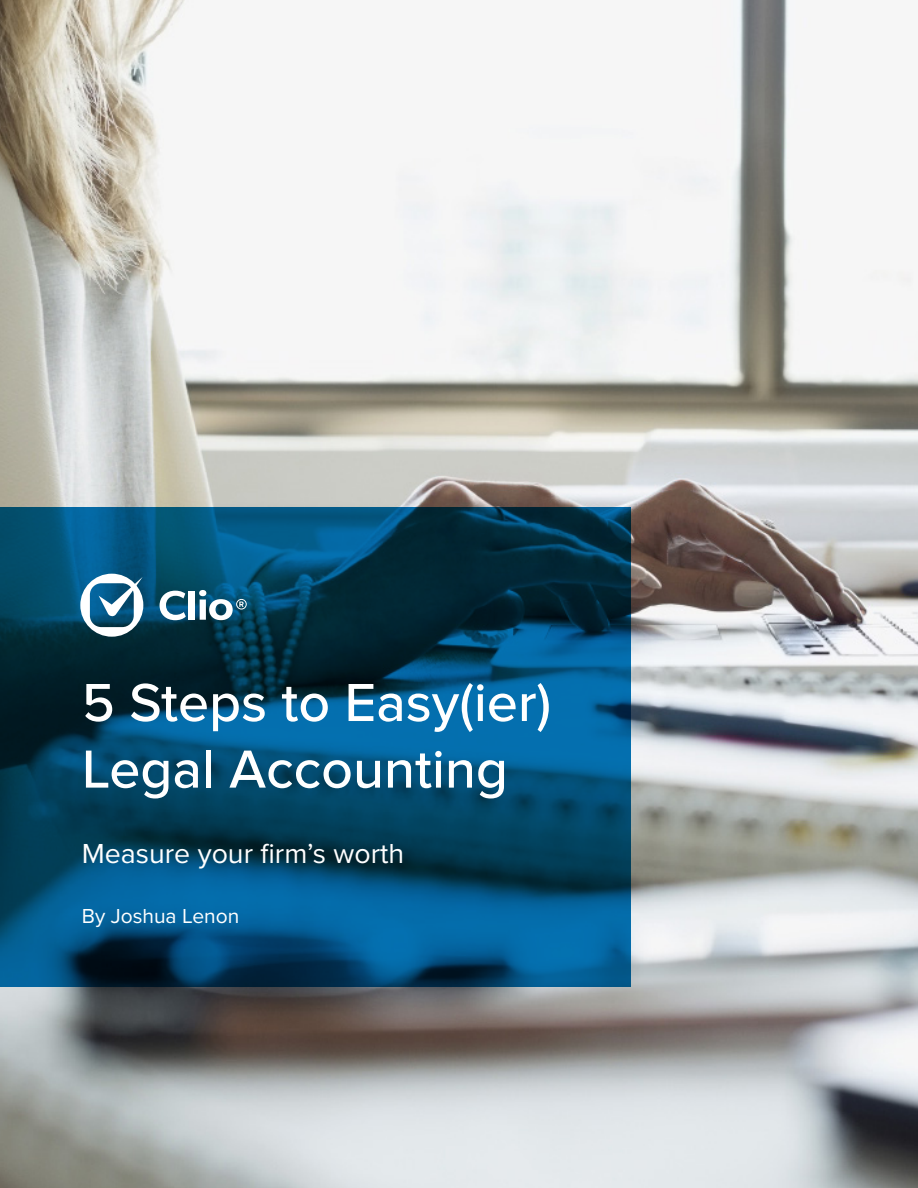
<style>
.page{position:relative;width:918px;height:1188px;background:#fff}
.page>*{position:absolute;margin:0;border:0;box-sizing:border-box;transform-origin:0 0}
.t1{font:500 55.5px/66.6px "Proxima Nova";color:#fff}
.t2{font:28.5px "Proxima Nova";color:#fff}
.t3{font:21px "Proxima Nova";color:#fff}
</style>
<div class="page">
<img style="left:0;top:0;width:918px;height:1188px">
<svg style="left:0;top:507px;width:631px;height:480px;background:#02476b"></svg>
<svg style="left:160px;top:591px;width:26px;height:29px"></svg>
<div style="left:189px;top:591px;width:6px;height:29px;background:#fff"></div>
<svg style="left:199px;top:590px;width:48px;height:30px"></svg>
<svg style="left:80px;top:574px;width:63px;height:63px"></svg>
<p class="t1" style="left:82px;top:671px;width:471px">5 Steps to Easy(ier)<br>Legal Accounting</p>
<p class="t2" style="left:82px;top:836px;width:324px">Measure your firm’s worth</p>
<p class="t3" style="left:82px;top:903px;width:159px">By Joshua Lenon</p>
</div>
